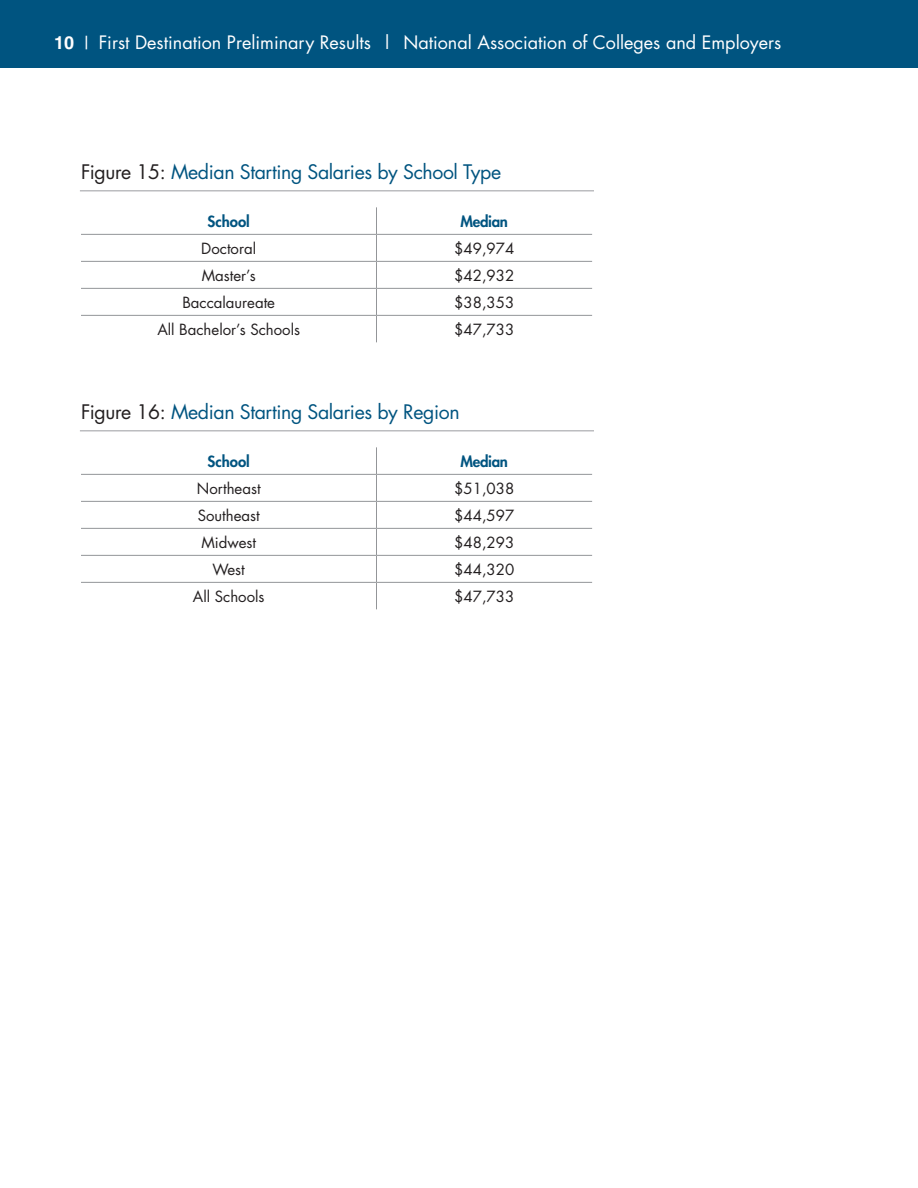
<style>
.page{position:relative;width:918px;height:1188px;background:#fff}
.page>*{position:absolute;margin:0;border:0;box-sizing:border-box;transform-origin:0 0}
.t1{font:19.5px "Futura";letter-spacing:-.02em;color:#005480}
.t2{font:18px "Futura";color:#fff}
.t3{font:15px "Futura";color:#231f20}
.t4{font:800 15px "Futura";letter-spacing:-.01em;color:#005480}
.s1{font-family:"Helvetica";font-weight:700}
.s2{font-family:"Helvetica"}
.s3{color:#231f20}
</style>
<div class="page">
<div style="left:0;top:0;width:918px;height:68px;background:#005480"></div>
<hr style="left:81px;top:474px;width:295px;height:1px;background:#939598">
<hr style="left:376px;top:474px;width:216px;height:1px;background:#939598">
<hr style="left:81px;top:501px;width:295px;height:1px;background:#939598">
<hr style="left:376px;top:501px;width:216px;height:1px;background:#939598">
<hr style="left:81px;top:528px;width:295px;height:1px;background:#939598">
<hr style="left:376px;top:528px;width:216px;height:1px;background:#939598">
<hr style="left:81px;top:555px;width:295px;height:1px;background:#939598">
<hr style="left:376px;top:555px;width:216px;height:1px;background:#939598">
<hr style="left:81px;top:582px;width:295px;height:1px;background:#939598">
<hr style="left:376px;top:582px;width:216px;height:1px;background:#939598">
<svg style="left:376px;top:447px;width:1px;height:162px"></svg>
<hr style="left:80px;top:430px;width:514px;height:2px;background:#bcbdc0">
<hr style="left:81px;top:234px;width:295px;height:1px;background:#939598">
<hr style="left:376px;top:234px;width:216px;height:1px;background:#939598">
<hr style="left:81px;top:261px;width:295px;height:1px;background:#939598">
<hr style="left:376px;top:261px;width:216px;height:1px;background:#939598">
<hr style="left:81px;top:288px;width:295px;height:1px;background:#939598">
<hr style="left:376px;top:288px;width:216px;height:1px;background:#939598">
<hr style="left:81px;top:315px;width:295px;height:1px;background:#939598">
<hr style="left:376px;top:315px;width:216px;height:1px;background:#939598">
<svg style="left:376px;top:207px;width:1px;height:135px"></svg>
<hr style="left:80px;top:190px;width:514px;height:2px;background:#bcbdc0">
<p class="t2" style="left:54px;top:30px;width:729px"><span class="s1">10</span> <span class="s2">|</span> First Destination Preliminary Results | National Association of Colleges and Employers</p>
<p class="t1" style="left:81px;top:159px;width:422px"><span class="s3">Figure 15:</span> Median Starting Salaries by School Type</p>
<p class="t4" style="left:208px;top:211px;width:44px">School</p>
<p class="t4" style="left:461px;top:211px;width:49px">Median</p>
<p class="t3" style="left:201px;top:238px;width:56px">Doctoral</p>
<p class="t3" style="left:454px;top:238px;width:62px">$49,974</p>
<p class="t3" style="left:202px;top:265px;width:56px">Master’s</p>
<p class="t3" style="left:454px;top:265px;width:62px">$42,932</p>
<p class="t3" style="left:182px;top:292px;width:94px">Baccalaureate</p>
<p class="t3" style="left:454px;top:292px;width:62px">$38,353</p>
<p class="t3" style="left:157px;top:319px;width:144px">All Bachelor’s Schools</p>
<p class="t3" style="left:454px;top:319px;width:62px">$47,733</p>
<p class="t1" style="left:81px;top:399px;width:380px"><span class="s3">Figure 16:</span> Median Starting Salaries by Region</p>
<p class="t4" style="left:208px;top:451px;width:44px">School</p>
<p class="t4" style="left:461px;top:451px;width:49px">Median</p>
<p class="t3" style="left:197px;top:478px;width:65px">Northeast</p>
<p class="t3" style="left:454px;top:478px;width:62px">$51,038</p>
<p class="t3" style="left:198px;top:505px;width:64px">Southeast</p>
<p class="t3" style="left:454px;top:505px;width:62px">$44,597</p>
<p class="t3" style="left:201px;top:532px;width:56px">Midwest</p>
<p class="t3" style="left:454px;top:532px;width:62px">$48,293</p>
<p class="t3" style="left:213px;top:559px;width:34px">West</p>
<p class="t3" style="left:454px;top:559px;width:62px">$44,320</p>
<p class="t3" style="left:193px;top:586px;width:73px">All Schools</p>
<p class="t3" style="left:454px;top:586px;width:62px">$47,733</p>
</div>
